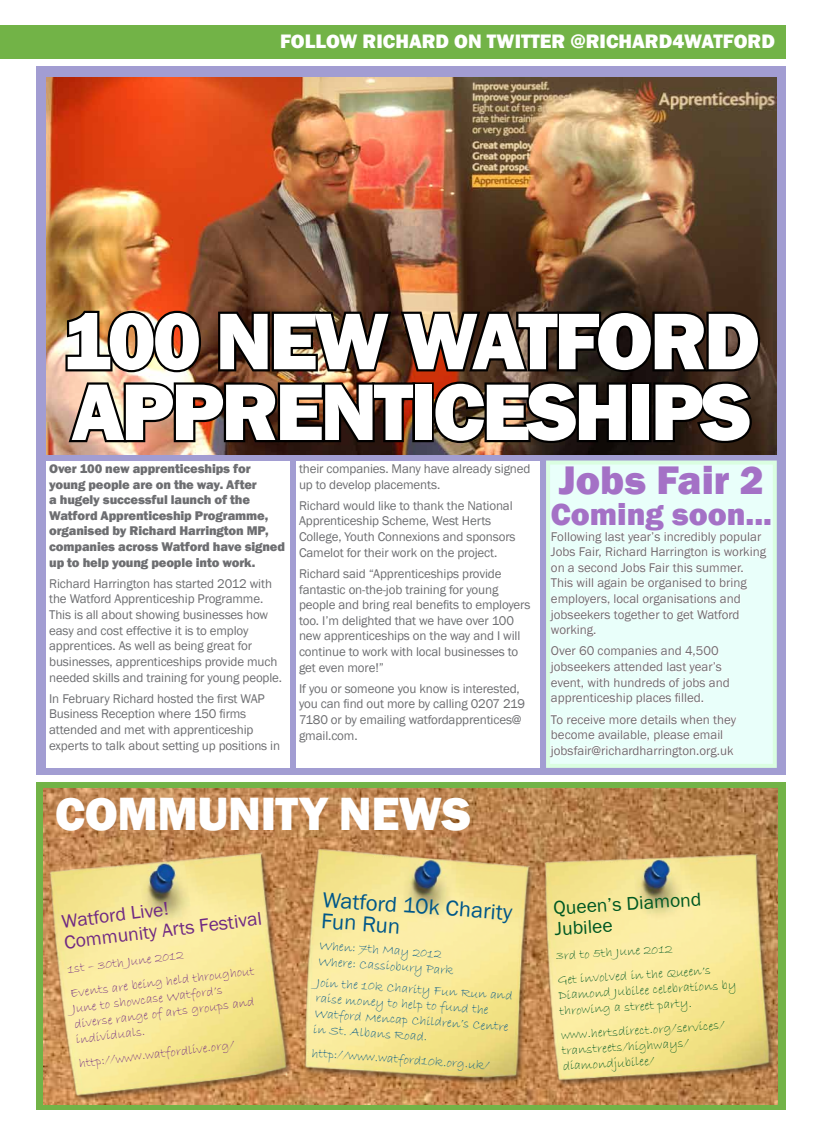
<style>
.page{position:relative;width:820px;height:1136px;background:#fff}
.page>*{position:absolute;margin:0;border:0;box-sizing:border-box;transform-origin:0 0}
.t1{font:800 83px/70.7px "Franklin Gothic";letter-spacing:-.04em;color:#fff}
.t2{font:800 48px "Franklin Gothic";color:#fff}
.t3{font:800 41px "Franklin Gothic";color:#a471c6}
.t4{font:800 32px "Franklin Gothic";color:#a471c6}
.t5{font:22px/21px "Franklin Gothic";color:#005789}
.t6{font:800 20px "Franklin Gothic";color:#fff}
.t7{font:19px/21px "Franklin Gothic";color:#702a83}
.t8{font:19px/20.7px "Franklin Gothic";color:#005822}
.t9{font:13px/15.6px "Franklin Gothic";letter-spacing:-.01em;color:#6d6e71}
.t10{font:800 13px/15.6px "Franklin Gothic";letter-spacing:-.01em;color:#6d6e71}
.t11{font:13px/15.6px "Bradley Hand ITC";color:#005789}
.t12{font:13px/15.5px "Bradley Hand ITC";color:#005822}
.t13{font:13px/15.6px "Bradley Hand ITC";color:#702a83}
</style>
<div class="page">
<div style="left:36px;top:66px;width:748px;height:708px;background:#a29dd2"></div>
<div style="left:36px;top:782px;width:748px;height:327px;background:#72b347"></div>
<img style="left:44px;top:788px;width:733px;height:316px">
<img style="left:46px;top:77px;width:730px;height:378px">
<div style="left:296px;top:461px;width:243px;height:306px;background:#fff"></div>
<div style="left:46px;top:461px;width:243px;height:306px;background:#fff"></div>
<img style="left:63px;top:284px;width:699px;height:169px">
<div style="left:546px;top:460px;width:230px;height:307px;background:#e9fffa;border:4px solid #dafee1"></div>
<svg style="left:550px;top:531px;width:216px;height:41px"></svg>
<svg style="left:549px;top:578px;width:198px;height:59px"></svg>
<svg style="left:549px;top:646px;width:180px;height:59px"></svg>
<svg style="left:549px;top:714px;width:187px;height:43px"></svg>
<img style="left:301px;top:847px;width:236px;height:240px">
<img style="left:537px;top:843px;width:241px;height:248px">
<img style="left:43px;top:841px;width:258px;height:264px">
<div style="left:0;top:25px;width:784px;height:34px;background:#72b347"></div>
<h3 class="t6" style="left:280px;top:29px;width:496px">Follow Richar d on Twitter @r ichar d4watfor d</h3>
<h1 class="t1" style="left:62px;top:306px;width:699px">100 new Watfor d<br>ApprenticeshipS</h1>
<p class="t10" style="left:49px;top:460px;width:237px">Over 100 new apprenticeships for young people are on the way. After<br>a hugely successful launch of the Watford Apprenticeship Programme, organised by Richard Harrington MP, companies across Watford have signed up to help young people into work.</p>
<p class="t9" style="left:49px;top:576px;width:234px">Richard Harrington has started 2012 with the Watford Apprenticeship Programme.<br>This is all about showing businesses how easy and cost effective it is to employ apprentices. As well as being great for businesses, apprenticeships provide much needed skills and training for young people.</p>
<p class="t9" style="left:49px;top:691px;width:232px">In February Richard hosted the first WAP Business Reception where 150 firms attended and met with apprenticeship experts to talk about setting up positions in</p>
<p class="t9" style="left:299px;top:461px;width:233px">their companies. Many have already signed up to develop placements.</p>
<p class="t9" style="left:299px;top:498px;width:218px">Richard would like to thank the National Apprenticeship Scheme, West Herts College, Youth Connexions and sponsors Camelot for their work on the project.</p>
<p class="t9" style="left:299px;top:566px;width:233px">Richard said “Apprenticeships provide fantastic on-the-job training for young people and bring real benefits to employers too. I’m delighted that we have over 100 new apprenticeships on the way and I will continue to work with local businesses to get even more!”</p>
<p class="t9" style="left:299px;top:681px;width:227px">If you or someone you know is interested, you can find out more by calling 0207 219<br>7180 or by emailing watfordapprentices@ gmail.com.</p>
<h2 class="t2" style="left:55px;top:783px;width:36px">COMM</h2>
<h2 class="t2" style="left:197px;top:783px;width:275px">UNITY NEWS</h2>
<h3 class="t3" style="left:558px;top:453px;width:206px">Jobs Fair 2</h3>
<h3 class="t4" style="left:550px;top:493px;width:223px">Coming soon...</h3>
<p class="t9" style="left:550px;top:528px;width:217px">Following last year’s incredibly popular Jobs Fair, Richard Harrington is working on a second Jobs Fair this summer.<br>This will again be organised to bring employers, local organisations and jobseekers together to get Watford working.</p>
<p class="t9" style="left:550px;top:643px;width:180px">Over 60 companies and 4,500 jobseekers attended last year’s event, with hundreds of jobs and apprenticeship places filled.</p>
<p class="t9" style="left:550px;top:711px;width:187px">To receive more details when they become available, please email jobsfair@richardharrington.org.uk</p>
<h3 class="t7" style="left:60px;top:911px;width:200px;rotate:-7deg">Watford Live!<br>Community Arts Festival</h3>
<p class="t13" style="left:66px;top:957px;width:190px;line-height:24.1px;rotate:-7deg">1st– 30th June2012<br>E ven tsareb ei n g held throug hout</p>
<p class="t13" style="left:71px;top:1000px;width:183px;rotate:-7deg">J un etoshowc aseW atford ’ s<br>d i verseran g eof artsg roup san d individuals.</p>
<p class="t13" style="left:78px;top:1055px;width:158px;rotate:-7deg">http : / / www. watford li ve. org /</p>
<h3 class="t5" style="left:323px;top:889px;width:191px;rotate:4deg">Watford 10k Charity<br>Fun Run</h3>
<p class="t11" style="left:320px;top:937px;width:137px;rotate:4deg">When: 7th May 2012<br>W here: C assi ob ury P ark</p>
<p class="t11" style="left:317px;top:974px;width:199px;rotate:4deg">Joi n the10k Chari ty Fun Run and rai sem on ey tohelp tofun d the<br>W atford M en c ap C hi ld ren ’ sC en tre in St. AlbansRoad.</p>
<p class="t11" style="left:312px;top:1045px;width:180px;rotate:4deg">http://www.watford10k.org.uk/</p>
<h3 class="t8" style="left:552px;top:898px;width:150px;rotate:-4deg">Queen’s Diamond<br>Jubilee</h3>
<p class="t12" style="left:555px;top:944px;width:158px;line-height:24.3px;rotate:-4deg">3rd to5th June2012<br>G eti n volved i n theQ ueen ’ s</p>
<p class="t12" style="left:558px;top:988px;width:180px;rotate:-4deg">Diamond Jubileecelebrationsby throwi n g a streetp arty .</p>
<p class="t12" style="left:560px;top:1028px;width:166px;rotate:-4deg">www. hertsd i rec t. org / servi c es/ tran streets/ hi g hway s/ diamondjubilee/</p>
</div>
